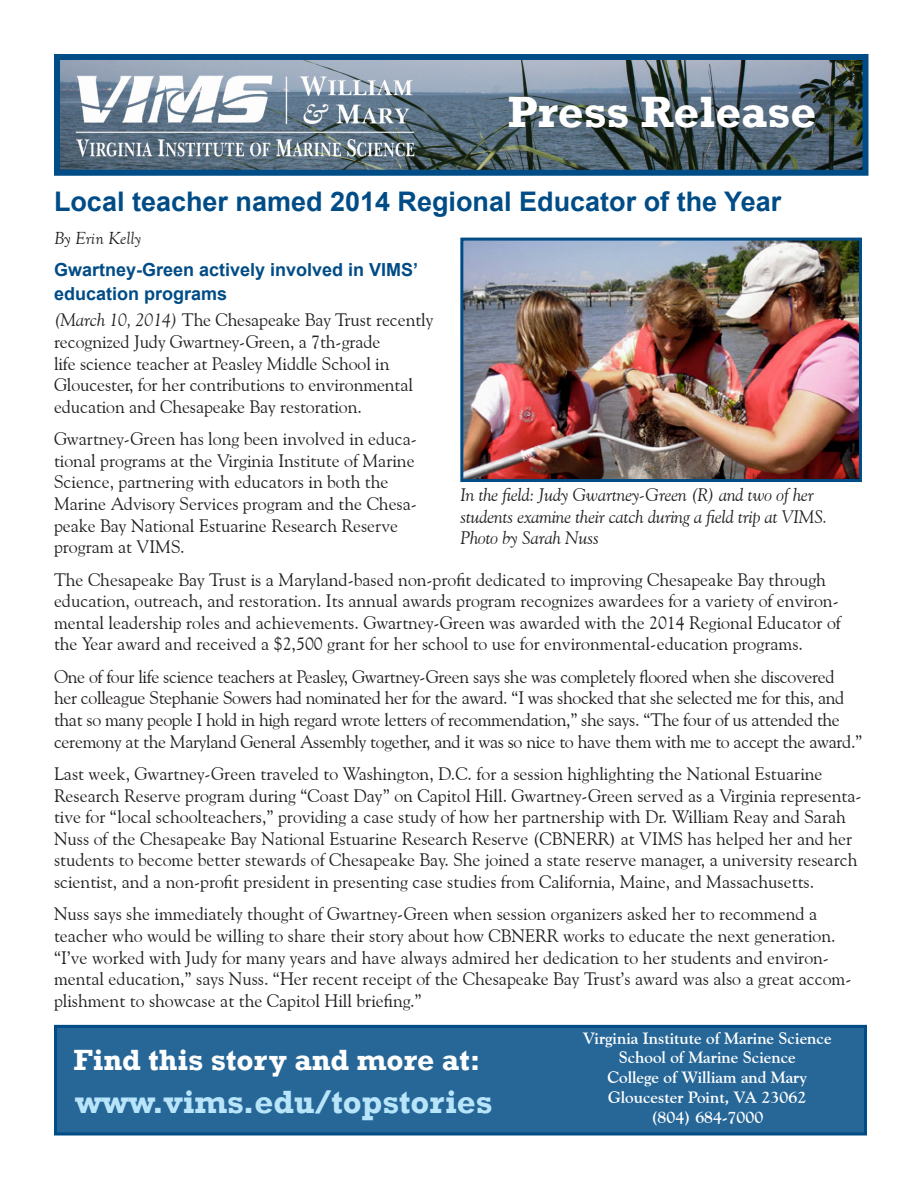
<style>
.page{position:relative;width:918px;height:1188px;background:#fff}
.page>*{position:absolute;margin:0;border:0;box-sizing:border-box;transform-origin:0 0}
.Press_Release_Headin{font:700 45px "Rockwell";color:#fff}
.Headline_-_Articles{font:700 33px "Rockwell";color:#b9e5fa}
.Headline_-_Articles-2{font:700 30px "Rockwell";color:#fff}
.Headline_-_Articles-3{font:700 27px "Arial";color:#004c86}
.Body_Text{font:18px/21.6px "Goudy Old Style BT";color:#231f20}
.Body_Text-2{font:18px/21.6px "Goudy Old Style BT";letter-spacing:-.02em;color:#231f20}
.Cutline{font:italic 18px/21.6px "Goudy Old Style BT";letter-spacing:-.01em;color:#231f20}
.Subheading{font:700 18px/24px "Arial";color:#004c86}
.By-line{font:italic 18px "Goudy Old Style T";color:#231f20}
.Headline_-_Articles-4{font:700 16.5px "Goudy Old Style BT";color:#fff}
.s1{font-style:italic}
</style>
<div class="page">
<div style="left:56px;top:1026px;width:810px;height:108px;background:#266798"></div>
<div style="left:54px;top:1025px;width:813px;height:111px;border:3px solid #004c86"></div>
<img style="left:61px;top:61px;width:800px;height:108px">
<div style="left:54px;top:54px;width:814px;height:122px;border:6px solid #004c86"></div>
<img style="left:69px;top:70px;width:351px;height:94px">
<img style="left:464px;top:242px;width:394px;height:236px">
<div style="left:460px;top:238px;width:402px;height:244px;border:3px solid #004c86"></div>
<p class="Press_Release_Headin" style="left:508px;top:84px;width:310px">Press Release</p>
<p class="Headline_-_Articles-3" style="left:54px;top:184px;width:729px">Local teacher named 2014 Regional Educator of the Year</p>
<p class="By-line" style="left:54px;top:228px;width:89px">By Erin Kelly</p>
<p class="Subheading" style="left:54px;top:259px;width:366px">Gwartney-Green actively involved in VIMS’ education programs</p>
<p class="Body_Text" style="left:54px;top:309px;width:381px"><span class="s1">(March 10, 2014)</span> The Chesapeake Bay Trust recently recognized Judy Gwartney-Green, a 7th-grade<br>life science teacher at Peasley Middle School in Gloucester, for her contributions to environmental education and Chesapeake Bay restoration.</p>
<p class="Body_Text" style="left:54px;top:428px;width:364px">Gwartney-Green has long been involved in educa&shy;tional programs at the Virginia Institute of Marine Science, partnering with educators in both the Marine Advisory Services program and the Chesa&shy;peake Bay National Estuarine Research Reserve program at VIMS.</p>
<p class="Body_Text" style="left:54px;top:568px;width:788px">The Chesapeake Bay Trust is a Maryland-based non-profit dedicated to improving Chesapeake Bay through education, outreach, and restoration. Its annual awards program recognizes awardees for a variety of environ&shy;mental leadership roles and achievements. Gwartney-Green was awarded with the 2014 Regional Educator of the Year award and received a $2,500 grant for her school to use for environmental-education programs.</p>
<p class="Body_Text-2" style="left:54px;top:665px;width:810px">One of four life science teachers at Peasley, Gwartney-Green says she was completely floored when she discovered her colleague Stephanie Sowers had nominated her for the award. “I was shocked that she selected me for this, and that so many people I hold in high regard wrote letters of recommendation,” she says. “The four of us attended the ceremony at the Maryland General Assembly together, and it was so nice to have them with me to accept the award.”</p>
<p class="Body_Text" style="left:54px;top:763px;width:809px">Last week, Gwartney-Green traveled to Washington, D.C. for a session highlighting the National Estuarine Research Reserve program during “Coast Day” on Capitol Hill. Gwartney-Green served as a Virginia representa&shy;tive for “local schoolteachers,” providing a case study of how her partnership with Dr. William Reay and Sarah Nuss of the Chesapeake Bay National Estuarine Research Reserve (CBNERR) at VIMS has helped her and her students to become better stewards of Chesapeake Bay. She joined a state reserve manager, a university research scientist, and a non-profit president in presenting case studies from California, Maine, and Massachusetts.</p>
<p class="Body_Text" style="left:54px;top:903px;width:799px">Nuss says she immediately thought of Gwartney-Green when session organizers asked her to recommend a teacher who would be willing to share their story about how CBNERR works to educate the next generation. “I’ve worked with Judy for many years and have always admired her dedication to her students and environ&shy;mental education,” says Nuss. “Her recent receipt of the Chesapeake Bay Trust’s award was also a great accom&shy;plishment to showcase at the Capitol Hill briefing.”</p>
<p class="Cutline" style="left:460px;top:484px;width:368px">In the field: Judy Gwartney-Green (R) and two of her students examine their catch during a field trip at VIMS.<br>Photo by Sarah Nuss</p>
<p class="Headline_-_Articles-2" style="left:74px;top:1042px;width:408px">Find this story and more at:</p>
<p class="Headline_-_Articles" style="left:75px;top:1081px;width:419px">www.vims.edu/topstories</p>
<p class="Headline_-_Articles-4" style="left:583px;top:1028px;width:250px">Virginia Institute of Marine Science</p>
<p class="Headline_-_Articles-4" style="left:619px;top:1048px;width:179px">School of Marine Science</p>
<p class="Headline_-_Articles-4" style="left:607px;top:1067px;width:201px">College of William and Mary</p>
<p class="Headline_-_Articles-4" style="left:608px;top:1087px;width:200px">Gloucester Point, VA 23062</p>
<p class="Headline_-_Articles-4" style="left:651px;top:1107px;width:114px">(804) 684-7000</p>
</div>
